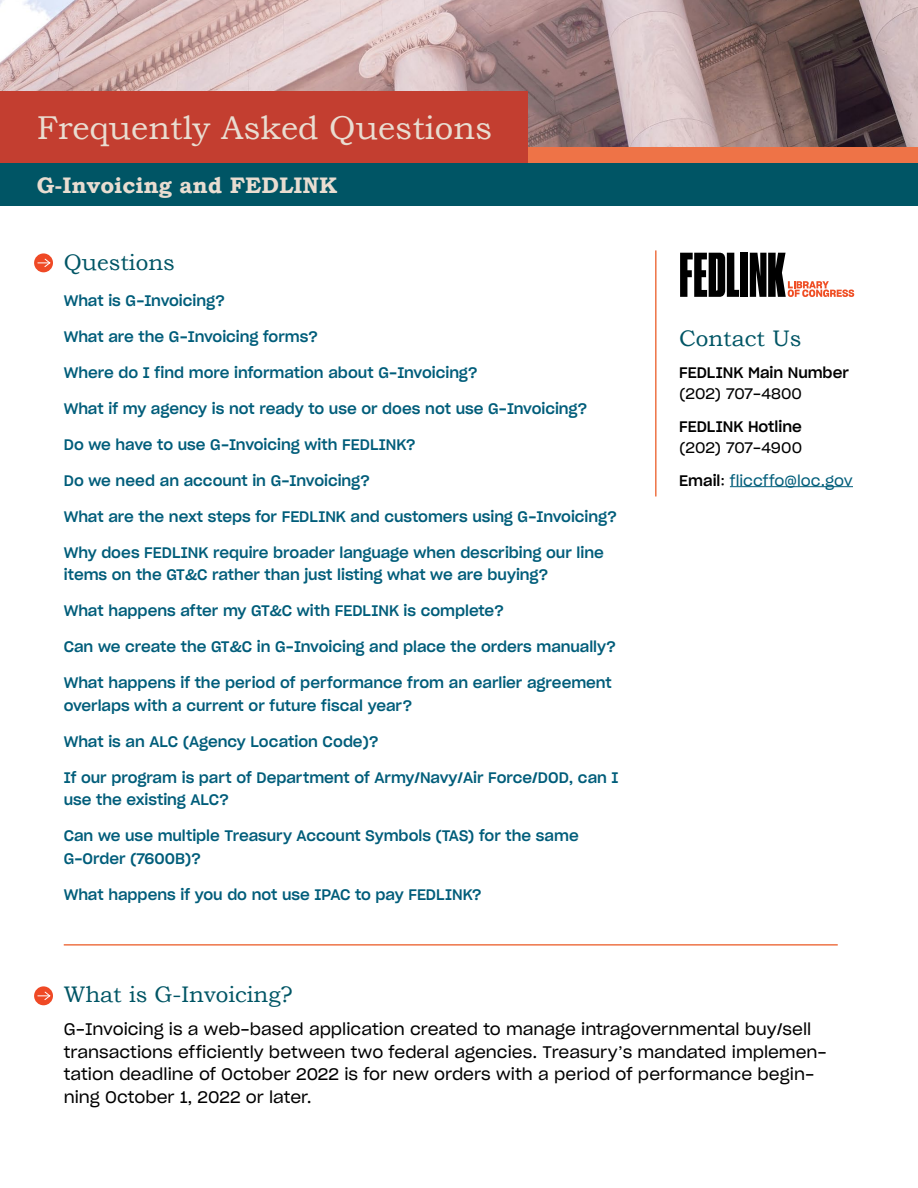
<style>
.page{position:relative;width:918px;height:1188px;background:#fff}
.page>*{position:absolute;margin:0;border:0;box-sizing:border-box;transform-origin:0 0}
.t1{font:33px "Bookman Old Style";color:#e9ddd1}
.t2{font:22.5px "Bookman Old Style";color:#005565}
.t3{font:700 22.5px "Bookman Old Style";color:#e9ddd1}
.t4{font:16.5px/22.5px "Sharp Grotesk Book 20";color:#000}
.list{font:15px/22.5px "Sharp Grotesk Medium 20";color:#005d7a}
.t5{font:15px/21px "Sharp Grotesk Medium 20";color:#000}
.t6{font:15px "Sharp Grotesk Book 20";color:#005d7a}
.s1{font-family:"Sharp Grotesk Book 20"}
.s2{font-family:"Sharp Grotesk Medium 20";color:#000}
.s3{color:#000}
</style>
<div class="page">
<img style="left:0;top:0;width:918px;height:147px">
<div style="left:0;top:147px;width:918px;height:17px;background:#ee7347"></div>
<div style="left:0;top:91px;width:527px;height:73px;background:#c33e30"></div>
<div style="left:0;top:164px;width:918px;height:42px;background:#005565"></div>
<hr style="left:730px;top:486px;width:123px;height:1px;background:#005d7a">
<svg style="left:680px;top:253px;width:59px;height:44px"></svg>
<div style="left:741px;top:253px;width:7px;height:44px;background:#000"></div>
<svg style="left:750px;top:253px;width:104px;height:44px"></svg>
<div style="left:34px;top:253px;width:19px;height:19px;background:#ef4925;border-radius:50%"></div>
<svg style="left:38px;top:258px;width:13px;height:9px"></svg>
<svg style="left:34px;top:986px;width:19px;height:19px"></svg>
<svg style="left:38px;top:991px;width:13px;height:10px"></svg>
<hr style="left:655px;top:250px;width:2px;height:246px;background:#ee7347">
<hr style="left:64px;top:944px;width:774px;height:2px;background:#ee7347">
<h1 class="t1" style="left:37px;top:106px;width:457px">Frequently Asked Questions</h1>
<h1 class="t3" style="left:37px;top:169px;width:302px">G-Invoicing and FEDLINK</h1>
<h2 class="t2" style="left:64px;top:247px;width:113px">Questions</h2>
<p class="list" style="left:64px;top:288px;width:163px">What is G-Invoicing?</p>
<p class="list" style="left:64px;top:324px;width:256px">What are the G-Invoicing forms?</p>
<p class="list" style="left:64px;top:360px;width:416px">Where do I find more information about G-Invoicing?</p>
<p class="list" style="left:64px;top:396px;width:525px">What if my agency is not ready to use or does not use G-Invoicing?</p>
<p class="list" style="left:64px;top:432px;width:353px">Do we have to use G-Invoicing with FEDLINK?</p>
<p class="list" style="left:64px;top:468px;width:308px">Do we need an account in G-Invoicing?</p>
<p class="list" style="left:64px;top:504px;width:555px">What are the next steps for FEDLINK and customers using G-Invoicing?</p>
<p class="list" style="left:64px;top:540px;width:542px">Why does FEDLINK require broader language when describing our line items on the GT&amp;C rather than just listing what we are buying?</p>
<p class="list" style="left:64px;top:599px;width:442px">What happens after my GT&amp;C with FEDLINK is complete?</p>
<p class="list" style="left:64px;top:635px;width:554px">Can we create the GT&amp;C in G-Invoicing and place the orders manually?</p>
<p class="list" style="left:64px;top:671px;width:550px">What happens if the period of performance from an earlier agreement overlaps with a current or future fiscal year?</p>
<p class="list" style="left:64px;top:729px;width:317px">What is an ALC (Agency Location Code)?</p>
<p class="list" style="left:64px;top:765px;width:556px">If our program is part of Department of Army/Navy/Air Force/DOD, can I use the existing ALC?</p>
<p class="list" style="left:64px;top:824px;width:517px">Can we use multiple Treasury Account Symbols (TAS) for the same<br>G-Order (7600B)?</p>
<p class="list" style="left:64px;top:882px;width:420px">What happens if you do not use IPAC to pay FEDLINK?</p>
<h2 class="t2" style="left:679px;top:324px;width:124px">Contact Us</h2>
<p class="t5" style="left:679px;top:361px;width:171px">FEDLINK Main Number <span class="s1">(202) 707-4800</span></p>
<p class="t5" style="left:679px;top:415px;width:125px">FEDLINK Hotline <span class="s1">(202) 707-4900</span></p>
<p class="t6" style="left:679px;top:468px;width:175px"><span class="s2">Email</span><span class="s3">:</span> fliccffo@loc.gov</p>
<h2 class="t2" style="left:64px;top:980px;width:231px">What is G-Invoicing?</h2>
<p class="t4" style="left:64px;top:1017px;width:765px">G-Invoicing is a web-based application created to manage intragovernmental buy/sell transactions efficiently between two federal agencies. Treasury’s mandated implemen&shy;tation deadline of October 2022 is for new orders with a period of performance begin&shy;ning October 1, 2022 or later.</p>
</div>
